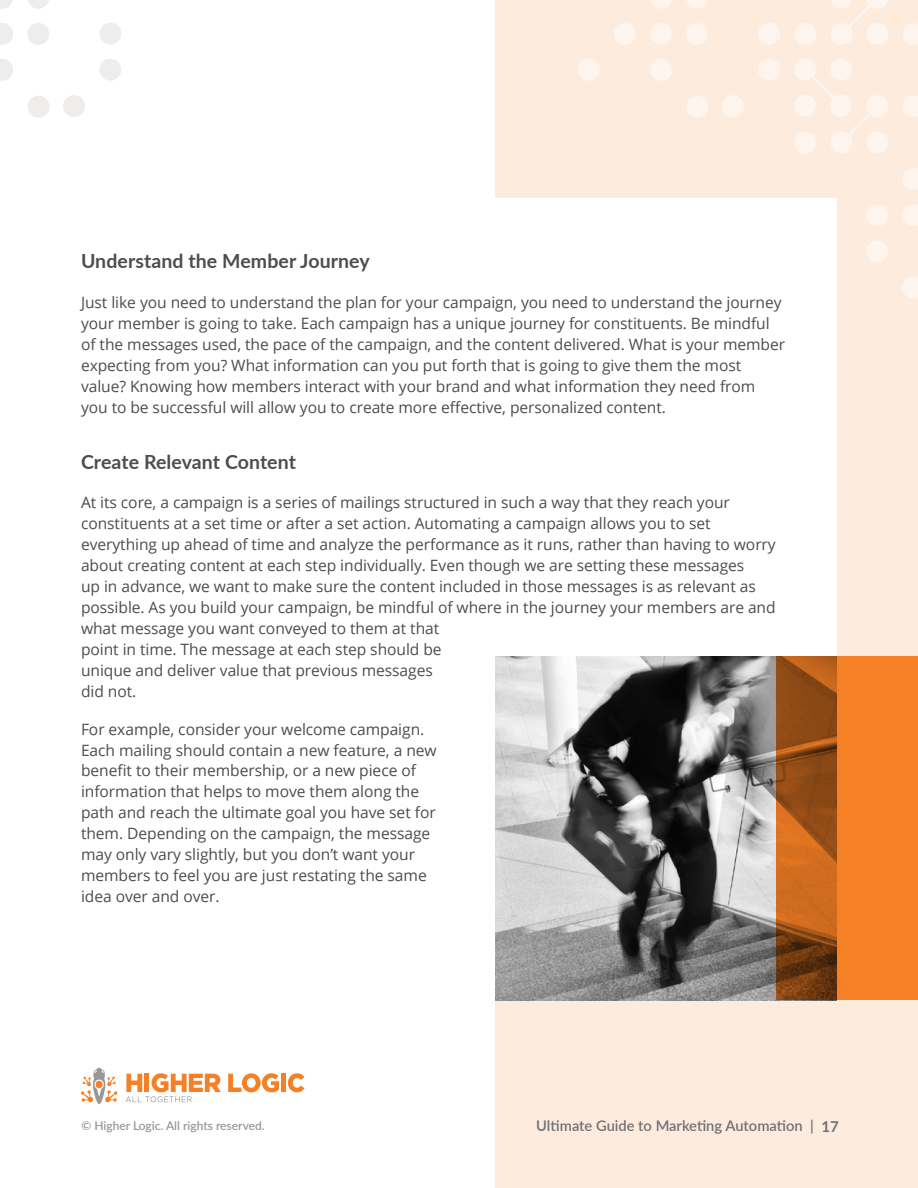
<style>
.page{position:relative;width:918px;height:1188px;background:#fff}
.page>*{position:absolute;margin:0;border:0;box-sizing:border-box;transform-origin:0 0}
.t1{font:700 19.5px "Lato";letter-spacing:.005em;color:#4d4d4f}
.t2{font:15.6px/21px "Open Sans";letter-spacing:-.005em;color:#4d4d4f}
.t3{font:600 14.7px "Lato";color:#717073}
.t4{font:600 12px "Lato";color:#999899}
.s1{font-weight:700;font-size:15px}
</style>
<div class="page">
<div style="left:496px;top:0;width:422px;height:1188px;background:#fdecde"></div>
<svg style="left:81px;top:1068px;width:36px;height:36px"></svg>
<svg style="left:228px;top:1073px;width:51px;height:19px"></svg>
<hr style="left:282px;top:1074px;width:4px;height:18px;background:#f58025">
<svg style="left:288px;top:1073px;width:17px;height:19px"></svg>
<svg style="left:126px;top:1073px;width:95px;height:29px"></svg>
<div style="left:489px;top:199px;width:348px;height:800px;background:#fff"></div>
<img style="left:496px;top:657px;width:281px;height:343px">
<div style="left:837px;top:657px;width:81px;height:343px;background:#f58025"></div>
<svg style="left:777px;top:657px;width:60px;height:343px;background:#9d5217"></svg>
<div style="left:578px;top:59px;width:22px;height:22px;background:#fef5ee;border-radius:50%"></div>
<div style="left:650px;top:59px;width:22px;height:22px;background:#fef5ee;border-radius:50%"></div>
<div style="left:687px;top:96px;width:21px;height:22px;background:#fef5ee;border-radius:50%"></div>
<div style="left:722px;top:95px;width:22px;height:22px;background:#fef5ee;border-radius:50%"></div>
<div style="left:686px;top:23px;width:22px;height:22px;background:#fef5ee;border-radius:50%"></div>
<div style="left:650px;top:23px;width:22px;height:22px;background:#fef5ee;border-radius:50%"></div>
<div style="left:614px;top:23px;width:22px;height:22px;background:#fef5ee;border-radius:50%"></div>
<div style="left:758px;top:23px;width:22px;height:22px;background:#fef5ee;border-radius:50%"></div>
<div style="left:795px;top:23px;width:21px;height:22px;background:#fef5ee;border-radius:50%"></div>
<svg style="left:687px;top:0;width:21px;height:9px"></svg>
<svg style="left:651px;top:0;width:20px;height:9px"></svg>
<svg style="left:831px;top:0;width:57px;height:45px"></svg>
<svg style="left:903px;top:95px;width:15px;height:22px"></svg>
<div style="left:794px;top:132px;width:22px;height:22px;background:#fdf0e6;border-radius:50%"></div>
<svg style="left:903px;top:23px;width:15px;height:22px"></svg>
<svg style="left:794px;top:59px;width:94px;height:94px"></svg>
<div style="left:830px;top:59px;width:22px;height:22px;background:#fef5ee;border-radius:50%"></div>
<div style="left:758px;top:59px;width:22px;height:22px;background:#fef5ee;border-radius:50%"></div>
<div style="left:867px;top:23px;width:21px;height:22px;background:#fef5ee;border-radius:50%"></div>
<svg style="left:903px;top:277px;width:15px;height:21px"></svg>
<div style="left:866px;top:240px;width:22px;height:22px;background:#fef5ee;border-radius:50%"></div>
<div style="left:866px;top:204px;width:22px;height:22px;background:#fef5ee;border-radius:50%"></div>
<svg style="left:903px;top:168px;width:15px;height:58px"></svg>
<svg style="left:0;top:59px;width:13px;height:22px"></svg>
<div style="left:28px;top:96px;width:22px;height:22px;background:#eeedec;border-radius:50%"></div>
<div style="left:63px;top:95px;width:22px;height:22px;background:#eeedec;border-radius:50%"></div>
<div style="left:27px;top:23px;width:22px;height:22px;background:#eeedec;border-radius:50%"></div>
<svg style="left:0;top:23px;width:13px;height:22px"></svg>
<div style="left:99px;top:23px;width:22px;height:22px;background:#eeedec;border-radius:50%"></div>
<svg style="left:28px;top:0;width:21px;height:9px"></svg>
<svg style="left:0;top:0;width:13px;height:9px"></svg>
<div style="left:99px;top:59px;width:22px;height:22px;background:#eeedec;border-radius:50%"></div>
<p class="t1" style="left:81px;top:247px;width:290px">Understand the Member Journey</p>
<p class="t2" style="left:81px;top:291px;width:706px">Just like you need to understand the plan for your campaign, you need to understand the journey your member is going to take. Each campaign has a unique journey for constituents. Be mindful of the messages used, the pace of the campaign, and the content delivered. What is your member expecting from you? What information can you put forth that is going to give them the most value? Knowing how members interact with your brand and what information they need from you to be successful will allow you to create more effective, personalized content.</p>
<p class="t1" style="left:81px;top:447px;width:217px">Create Relevant Content</p>
<p class="t2" style="left:81px;top:492px;width:696px">At its core, a campaign is a series of mailings structured in such a way that they reach your constituents at a set time or after a set action. Automating a campaign allows you to set everything up ahead of time and analyze the performance as it runs, rather than having to worry about creating content at each step individually. Even though we are setting these messages<br>up in advance, we want to make sure the content included in those messages is as relevant as possible. As you build your campaign, be mindful of where in the journey your members are and what message you want conveyed to them at that<br>point in time. The message at each step should be<br>unique and deliver value that previous messages<br>did not.</p>
<p class="t2" style="left:81px;top:718px;width:357px">For example, consider your welcome campaign.<br>Each mailing should contain a new feature, a new benefit to their membership, or a new piece of information that helps to move them along the path and reach the ultimate goal you have set for them. Depending on the campaign, the message may only vary slightly, but you don’t want your members to feel you are just restating the same idea over and over.</p>
<p class="t4" style="left:81px;top:1117px;width:185px">© Higher Logic. All rights reserved.</p>
<p class="t3" style="left:536px;top:1115px;width:304px">Ultimate Guide to Marketing Automation | <span class="s1">17</span></p>
</div>
